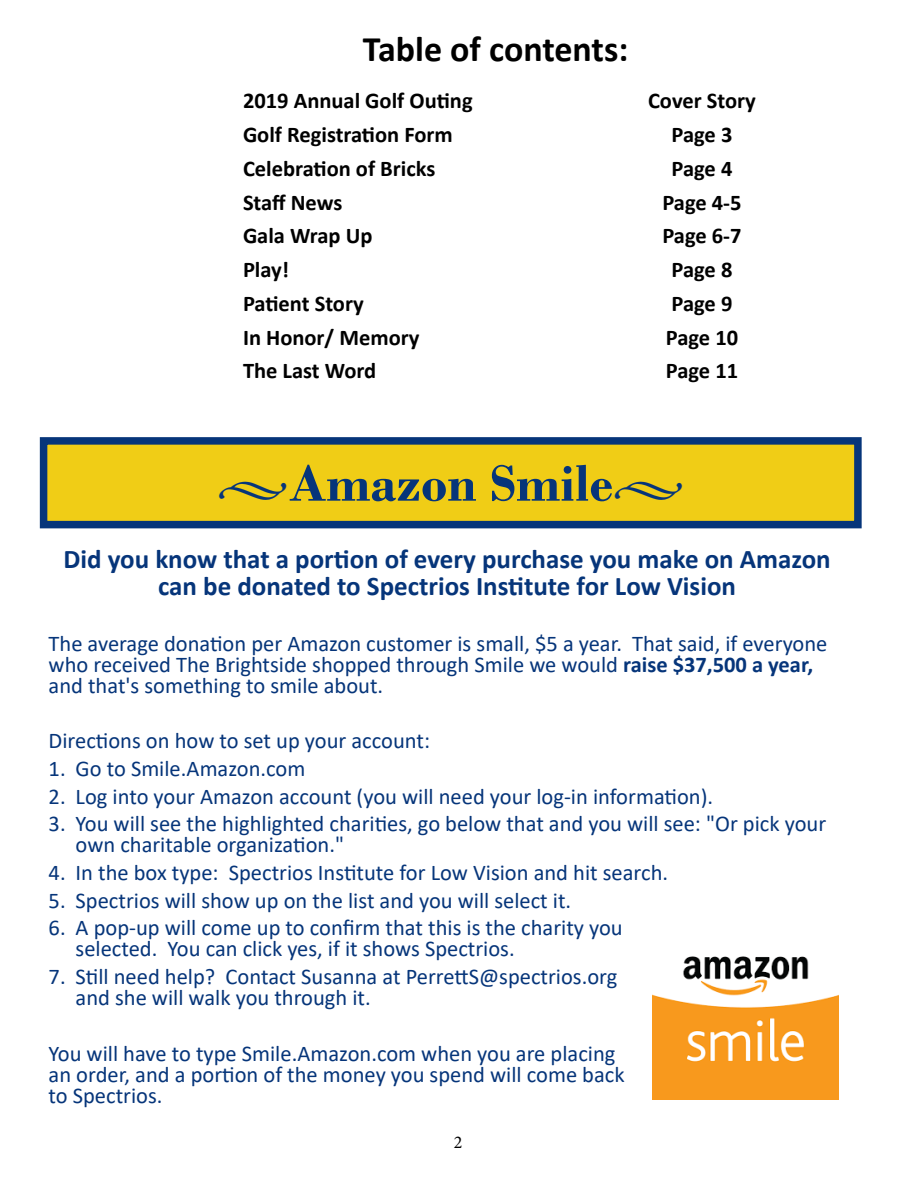
<style>
.page{position:relative;width:918px;height:1188px;background:#fff}
.page>*{position:absolute;margin:0;border:0;box-sizing:border-box;transform-origin:0 0}
.t1{font:700 54px "Bodoni";color:#06357a}
.t2{font:700 36px "Calibri";color:#000}
.t3{font:700 27px/27px "Calibri";color:#06357a;text-align:center}
.t4{font:22.5px/21px "Calibri";color:#06357a}
.t5{font:700 22.5px "Calibri";color:#000}
.t6{font:18px "Minion Pro";color:#000}
.s1{font-family:"Minion Pro";font-weight:400;font-size:45px}
.s2{font-weight:700}
</style>
<div class="page">
<div style="left:44px;top:441px;width:814px;height:84px;background:#f0cd16"></div>
<div style="left:40px;top:437px;width:822px;height:91px;border:8px solid #06357a"></div>
<img style="left:653px;top:956px;width:186px;height:144px">
<h2 class="t2" style="left:363px;top:24px;width:267px">Table of contents:</h2>
<p class="t5" style="left:243px;top:85px;width:231px">2019 Annual Golf Outing</p>
<p class="t5" style="left:648px;top:85px;width:109px">Cover Story</p>
<p class="t5" style="left:243px;top:119px;width:211px">Golf Registration Form</p>
<p class="t5" style="left:672px;top:119px;width:62px">Page 3</p>
<p class="t5" style="left:243px;top:153px;width:194px">Celebration of Bricks</p>
<p class="t5" style="left:672px;top:153px;width:62px">Page 4</p>
<p class="t5" style="left:243px;top:186px;width:101px">Staff News</p>
<p class="t5" style="left:662px;top:186px;width:81px">Page 4-5</p>
<p class="t5" style="left:243px;top:220px;width:131px">Gala Wrap Up</p>
<p class="t5" style="left:662px;top:220px;width:81px">Page 6-7</p>
<p class="t5" style="left:243px;top:254px;width:48px">Play!</p>
<p class="t5" style="left:672px;top:254px;width:62px">Page 8</p>
<p class="t5" style="left:243px;top:288px;width:122px">Patient Story</p>
<p class="t5" style="left:672px;top:288px;width:62px">Page 9</p>
<p class="t5" style="left:243px;top:321px;width:178px">In Honor/ Memory</p>
<p class="t5" style="left:666px;top:321px;width:74px">Page 10</p>
<p class="t5" style="left:243px;top:355px;width:135px">The Last Word</p>
<p class="t5" style="left:666px;top:355px;width:74px">Page 11</p>
<h1 class="t1" style="left:217px;top:451px;width:469px"><span class="s1">•</span>Amazon Smile<span class="s1">•</span></h1>
<p class="t3" style="left:63px;top:545px;width:769px">Did you know that a portion of every purchase you make on Amazon can be donated to Spectrios Institute for Low Vision</p>
<p class="t4" style="left:49px;top:632px;width:780px">The average donation per Amazon customer is small, $5 a year. That said, if everyone who received The Brightside shopped through Smile we would <span class="s2">raise $37,500 a year, </span>and that's something to smile about.</p>
<p class="t4" style="left:49px;top:730px;width:383px">Directions on how to set up your account:</p>
<p class="t4" style="left:49px;top:757px;width:258px">1. Go to Smile.Amazon.com</p>
<p class="t4" style="left:49px;top:785px;width:666px">2. Log into your Amazon account (you will need your log-in information).</p>
<p class="t4" style="left:76px;top:813px;width:752px;text-indent:-27px">3. You will see the highlighted charities, go below that and you will see: "Or pick your own charitable organization."</p>
<p class="t4" style="left:49px;top:861px;width:621px">4. In the box type: Spectrios Institute for Low Vision and hit search.</p>
<p class="t4" style="left:49px;top:889px;width:524px">5. Spectrios will show up on the list and you will select it.</p>
<p class="t4" style="left:76px;top:917px;width:549px;text-indent:-27px">6. A pop-up will come up to confirm that this is the charity you selected. You can click yes, if it shows Spectrios.</p>
<p class="t4" style="left:76px;top:966px;width:543px;text-indent:-27px">7. Still need help? Contact Susanna at PerrettS@spectrios.org and she will walk you through it.</p>
<p class="t4" style="left:49px;top:1042px;width:578px">You will have to type Smile.Amazon.com when you are placing an order, and a portion of the money you spend will come back to Spectrios.</p>
<p class="t6" style="left:454px;top:1130px;width:10px">2</p>
</div>
